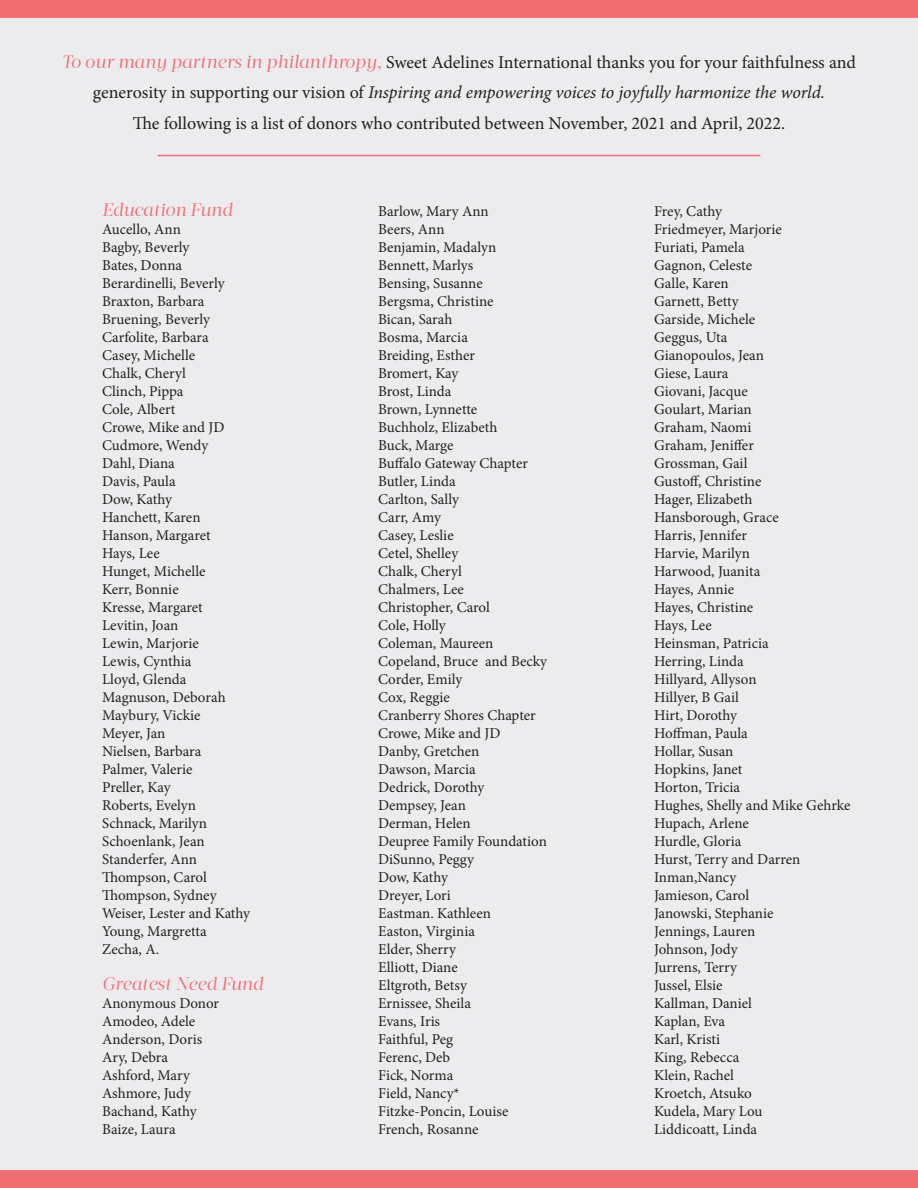
<style>
.page{position:relative;width:918px;height:1188px;background:#ececee}
.page>*{position:absolute;margin:0;border:0;box-sizing:border-box;transform-origin:0 0}
.t1{font:18px/30.6px "Minion Pro";letter-spacing:-.005em;color:#231f20;text-align:center}
.t2{font:italic 18px "Acta Display W01";color:#f06d74}
.t3{font:15px/18px "Minion Pro";color:#231f20}
.s1{font-family:"Acta Display W01";font-style:italic;color:#f06d74}
.s2{font-style:italic}
</style>
<div class="page">
<div style="left:0;top:1171px;width:918px;height:17px;background:#f06d74"></div>
<div style="left:0;top:0;width:918px;height:17px;background:#f06d74"></div>
<hr style="left:158px;top:155px;width:602px;height:1px;background:#f06d74">
<p class="t1" style="left:62px;top:47px;width:796px"><span class="s1">To our many partners in philanthropy,</span> Sweet Adelines International thanks you for your faithfulness and generosity in supporting our vision of <span class="s2">Inspiring and empowering voices to joyfully harmonize the world.<br></span>The following is a list of donors who contributed between November, 2021 and April, 2022.</p>
<p class="t2" style="left:102px;top:199px;width:132px">Education Fund</p>
<p class="t3" style="left:102px;top:220px;width:150px">Aucello, Ann<br>Bagby, Beverly<br>Bates, Donna<br>Berardinelli, Beverly<br>Braxton, Barbara<br>Bruening, Beverly<br>Carfolite, Barbara<br>Casey, Michelle<br>Chalk, Cheryl<br>Clinch, Pippa<br>Cole, Albert<br>Crowe, Mike and JD<br>Cudmore, Wendy<br>Dahl, Diana<br>Davis, Paula<br>Dow, Kathy<br>Hanchett, Karen<br>Hanson, Margaret<br>Hays, Lee<br>Hunget, Michelle<br>Kerr, Bonnie<br>Kresse, Margaret<br>Levitin, Joan<br>Lewin, Marjorie<br>Lewis, Cynthia<br>Lloyd, Glenda<br>Magnuson, Deborah<br>Maybury, Vickie<br>Meyer, Jan<br>Nielsen, Barbara<br>Palmer, Valerie<br>Preller, Kay<br>Roberts, Evelyn<br>Schnack, Marilyn<br>Schoenlank, Jean<br>Standerfer, Ann<br>Thompson, Carol<br>Thompson, Sydney<br>Weiser, Lester and Kathy<br>Young, Margretta<br>Zecha, A.</p>
<p class="t2" style="left:102px;top:973px;width:163px">Greatest Need Fund</p>
<p class="t3" style="left:102px;top:994px;width:119px">Anonymous Donor<br>Amodeo, Adele<br>Anderson, Doris<br>Ary, Debra<br>Ashford, Mary<br>Ashmore, Judy<br>Bachand, Kathy<br>Baize, Laura</p>
<p class="t3" style="left:378px;top:202px;width:170px">Barlow, Mary Ann<br>Beers, Ann<br>Benjamin, Madalyn<br>Bennett, Marlys<br>Bensing, Susanne<br>Bergsma, Christine<br>Bican, Sarah<br>Bosma, Marcia<br>Breiding, Esther<br>Bromert, Kay<br>Brost, Linda<br>Brown, Lynnette<br>Buchholz, Elizabeth<br>Buck, Marge<br>Buffalo Gateway Chapter<br>Butler, Linda<br>Carlton, Sally<br>Carr, Amy<br>Casey, Leslie<br>Cetel, Shelley<br>Chalk, Cheryl<br>Chalmers, Lee<br>Christopher, Carol<br>Cole, Holly<br>Coleman, Maureen<br>Copeland, Bruce and Becky<br>Corder, Emily<br>Cox, Reggie<br>Cranberry Shores Chapter<br>Crowe, Mike and JD<br>Danby, Gretchen<br>Dawson, Marcia<br>Dedrick, Dorothy<br>Dempsey, Jean<br>Derman, Helen<br>Deupree Family Foundation<br>DiSunno, Peggy<br>Dow, Kathy<br>Dreyer, Lori<br>Eastman. Kathleen<br>Easton, Virginia<br>Elder, Sherry<br>Elliott, Diane<br>Eltgroth, Betsy<br>Ernissee, Sheila<br>Evans, Iris<br>Faithful, Peg<br>Ferenc, Deb<br>Fick, Norma<br>Field, Nancy*<br>Fitzke-Poncin, Louise<br>French, Rosanne</p>
<p class="t3" style="left:654px;top:202px;width:198px">Frey, Cathy<br>Friedmeyer, Marjorie<br>Furiati, Pamela<br>Gagnon, Celeste<br>Galle, Karen<br>Garnett, Betty<br>Garside, Michele<br>Geggus, Uta<br>Gianopoulos, Jean<br>Giese, Laura<br>Giovani, Jacque<br>Goulart, Marian<br>Graham, Naomi<br>Graham, Jeniffer<br>Grossman, Gail<br>Gustoff, Christine<br>Hager, Elizabeth<br>Hansborough, Grace<br>Harris, Jennifer<br>Harvie, Marilyn<br>Harwood, Juanita<br>Hayes, Annie<br>Hayes, Christine<br>Hays, Lee<br>Heinsman, Patricia<br>Herring, Linda<br>Hillyard, Allyson<br>Hillyer, B Gail<br>Hirt, Dorothy<br>Hoffman, Paula<br>Hollar, Susan<br>Hopkins, Janet<br>Horton, Tricia<br>Hughes, Shelly and Mike Gehrke<br>Hupach, Arlene<br>Hurdle, Gloria<br>Hurst, Terry and Darren<br>Inman,Nancy<br>Jamieson, Carol<br>Janowski, Stephanie<br>Jennings, Lauren<br>Johnson, Jody<br>Jurrens, Terry<br>Jussel, Elsie<br>Kallman, Daniel<br>Kaplan, Eva<br>Karl, Kristi<br>King, Rebecca<br>Klein, Rachel<br>Kroetch, Atsuko<br>Kudela, Mary Lou<br>Liddicoatt, Linda</p>
</div>
